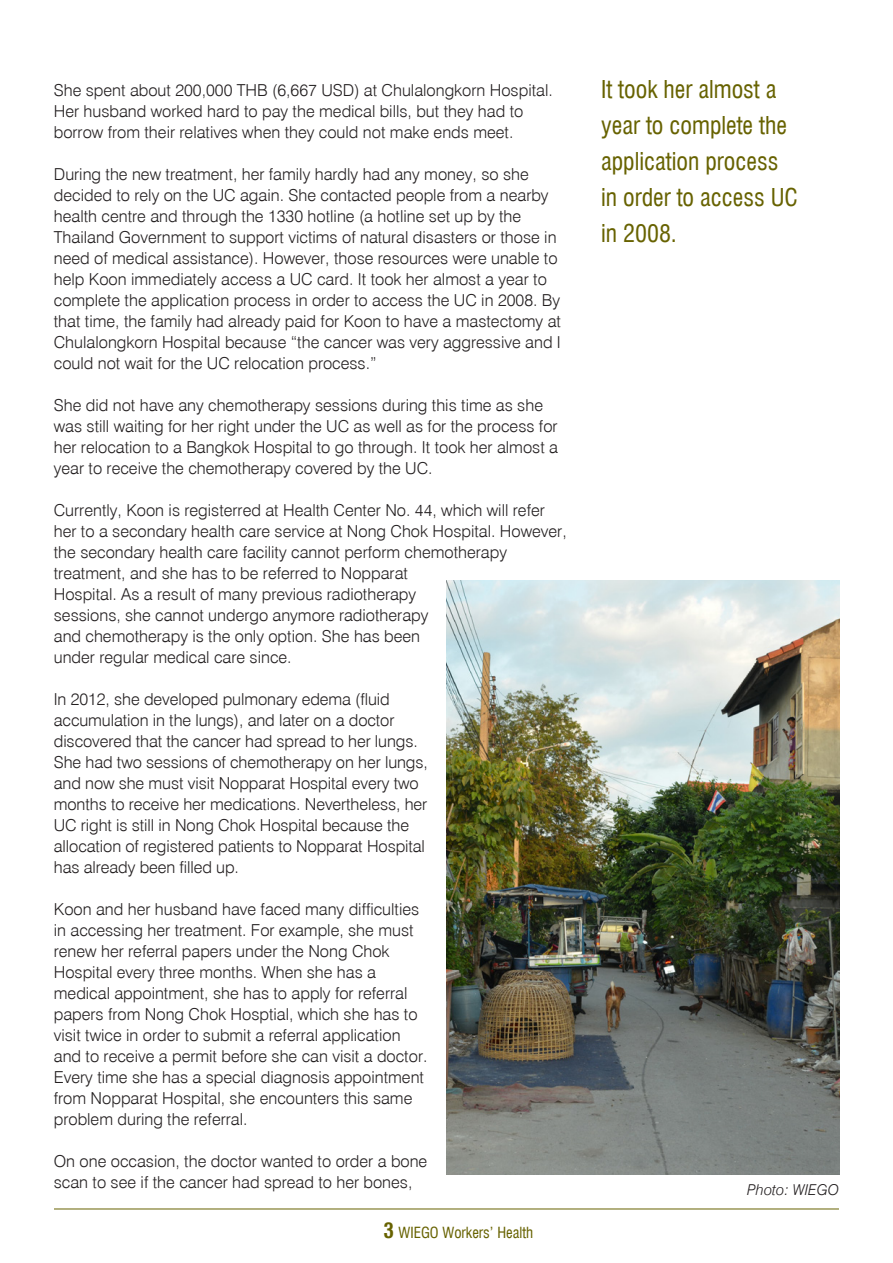
<style>
.page{position:relative;width:893px;height:1263px;background:#fff}
.page>*{position:absolute;margin:0;border:0;box-sizing:border-box;transform-origin:0 0}
.green_side_quotes{font:condensed 24px/36px "Swiss 721 BT";color:#676200}
.Body1{font:300 16.5px/21px "Swiss 721 BT";color:#231f20}
.t1{font:condensed 15px "Swiss 721 BT";color:#676200}
.t2{font:italic 300 15px "Swiss 721 BT";color:#231f20}
.s1{font-weight:700;font-size:21px}
</style>
<div class="page">
<hr style="left:54px;top:1208px;width:785px;height:1px;background:#676200">
<img style="left:446px;top:580px;width:394px;height:594px">
<p class="Body1" style="left:54px;top:80px;width:500px">She spent about 200,000 THB (6,667 USD) at Chulalongkorn Hospital.<br>Her husband worked hard to pay the medical bills, but they had to borrow from their relatives when they could not make ends meet.</p>
<p class="Body1" style="left:54px;top:164px;width:509px">During the new treatment, her family hardly had any money, so she decided to rely on the UC again. She contacted people from a nearby health centre and through the 1330 hotline (a hotline set up by the Thailand Government to support victims of natural disasters or those in need of medical assistance). However, those resources were unable to help Koon immediately access a UC card. It took her almost a year to complete the application process in order to access the UC in 2008. By that time, the family had already paid for Koon to have a mastectomy at Chulalongkorn Hospital because “the cancer was very aggressive and I could not wait for the UC relocation process.”</p>
<p class="Body1" style="left:54px;top:395px;width:506px">She did not have any chemotherapy sessions during this time as she was still waiting for her right under the UC as well as for the process for her relocation to a Bangkok Hospital to go through. It took her almost a year to receive the chemotherapy covered by the UC.</p>
<p class="Body1" style="left:54px;top:500px;width:514px">Currently, Koon is registerred at Health Center No. 44, which will refer her to a secondary health care service at Nong Chok Hospital. However, the secondary health care facility cannot perform chemotherapy treatment, and she has to be referred to Nopparat<br>Hospital. As a result of many previous radiotherapy<br>sessions, she cannot undergo anymore radiotherapy<br>and chemotherapy is the only option. She has been<br>under regular medical care since.</p>
<p class="Body1" style="left:54px;top:689px;width:376px">In 2012, she developed pulmonary edema (fluid accumulation in the lungs), and later on a doctor discovered that the cancer had spread to her lungs.<br>She had two sessions of chemotherapy on her lungs, and now she must visit Nopparat Hospital every two months to receive her medications. Nevertheless, her UC right is still in Nong Chok Hospital because the allocation of registered patients to Nopparat Hospital has already been filled up.</p>
<p class="Body1" style="left:54px;top:899px;width:375px">Koon and her husband have faced many difficulties in accessing her treatment. For example, she must renew her referral papers under the Nong Chok Hospital every three months. When she has a medical appointment, she has to apply for referral papers from Nong Chok Hosptial, which she has to visit twice in order to submit a referral application and to receive a permit before she can visit a doctor.<br>Every time she has a special diagnosis appointment from Nopparat Hospital, she encounters this same problem during the referral.</p>
<p class="Body1" style="left:54px;top:1151px;width:375px">On one occasion, the doctor wanted to order a bone scan to see if the cancer had spread to her bones,</p>
<p class="t1" style="left:383px;top:1223px;width:151px"><span class="s1">3</span> WIEGO Workers’ Health</p>
<p class="green_side_quotes" style="left:601px;top:71px;width:199px">It took her almost a year to complete the application process in order to access UC in 2008.</p>
<p class="t2" style="left:747px;top:1180px;width:93px">Photo: WIEGO</p>
</div>
